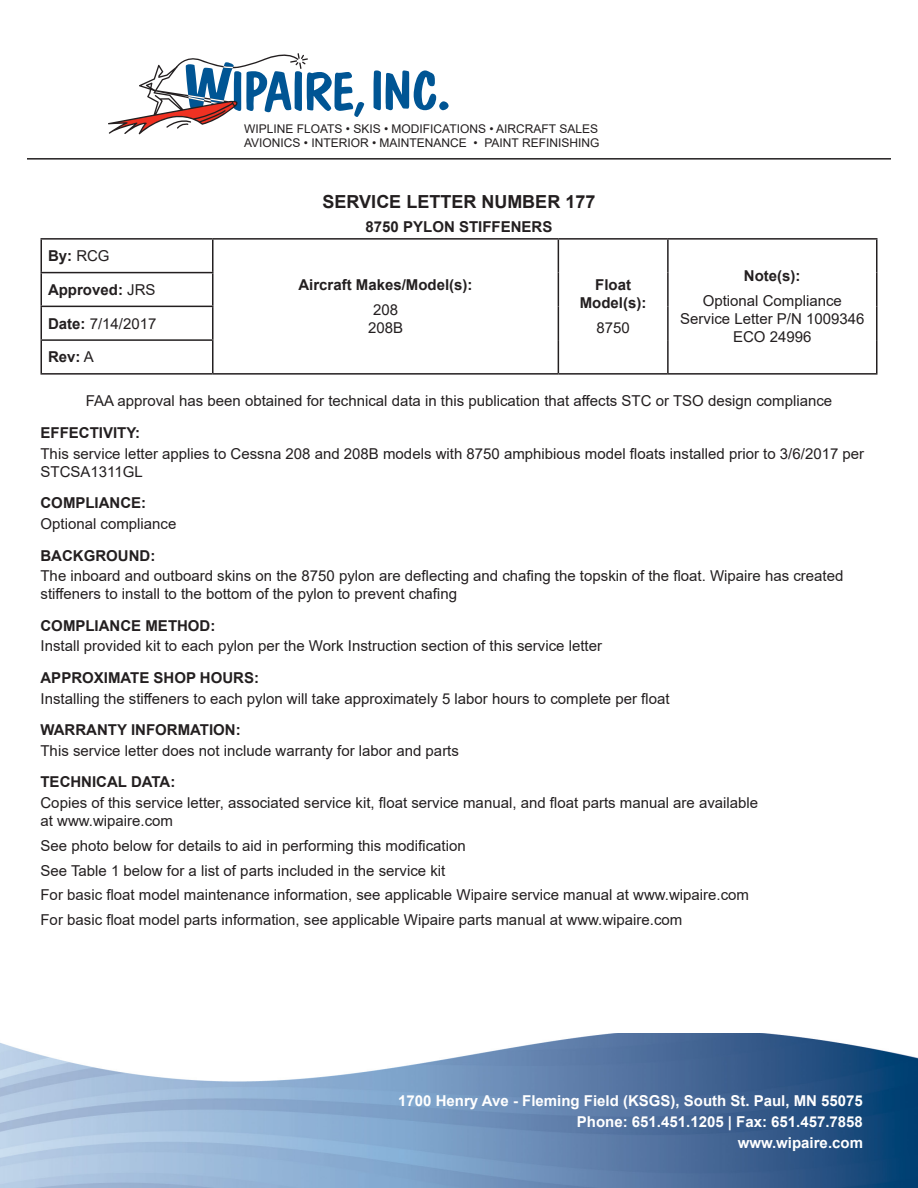
<style>
.page{position:relative;width:918px;height:1188px;background:#fff}
.page>*{position:absolute;margin:0;border:0;box-sizing:border-box;transform-origin:0 0}
.Table_Title_12_pt{font:700 18px "Arial";color:#231f20}
.Body{font:15px/18px "Arial";color:#231f20}
.Body_Centered{font:15px/18px "Arial";color:#231f20;text-align:center}
.Body_Centered-2{font:700 15px/18px "Arial";color:#231f20;text-align:center}
.t1{font:700 15px/21.3px "Arial";color:#fff;text-align:right}
.Body-2{font:700 15px "Arial";color:#231f20}
.Table_Header_10_pt{font:700 15px "Arial";color:#231f20}
.t2{font:12px/14.4px "Arial";color:#231f20}
.s1{font-weight:400}
.s2{font-weight:700}
</style>
<div class="page">
<svg style="left:374px;top:70px;width:62px;height:40px"></svg>
<svg style="left:439px;top:101px;width:10px;height:9px"></svg>
<svg style="left:108px;top:53px;width:256px;height:81px"></svg>
<hr style="left:27px;top:158px;width:864px;height:2px;background:#231f20">
<img style="left:0;top:1033px;width:918px;height:155px">
<hr style="left:40px;top:240px;width:2px;height:32px;background:#231f20">
<hr style="left:212px;top:240px;width:2px;height:32px;background:#231f20">
<hr style="left:558px;top:240px;width:1px;height:33px;background:#231f20">
<hr style="left:667px;top:240px;width:2px;height:33px;background:#231f20">
<hr style="left:876px;top:240px;width:2px;height:33px;background:#231f20">
<hr style="left:40px;top:272px;width:174px;height:1px;background:#231f20">
<hr style="left:40px;top:273px;width:2px;height:33px;background:#231f20">
<hr style="left:212px;top:273px;width:2px;height:33px;background:#231f20">
<hr style="left:558px;top:273px;width:1px;height:33px;background:#231f20">
<hr style="left:667px;top:273px;width:2px;height:33px;background:#231f20">
<hr style="left:876px;top:273px;width:2px;height:33px;background:#231f20">
<hr style="left:40px;top:306px;width:174px;height:1px;background:#231f20">
<hr style="left:40px;top:307px;width:2px;height:32px;background:#231f20">
<hr style="left:212px;top:307px;width:2px;height:32px;background:#231f20">
<hr style="left:558px;top:306px;width:1px;height:34px;background:#231f20">
<hr style="left:667px;top:306px;width:2px;height:34px;background:#231f20">
<hr style="left:876px;top:306px;width:2px;height:34px;background:#231f20">
<hr style="left:40px;top:339px;width:174px;height:2px;background:#231f20">
<hr style="left:40px;top:341px;width:2px;height:32px;background:#231f20">
<hr style="left:212px;top:341px;width:2px;height:32px;background:#231f20">
<hr style="left:558px;top:340px;width:1px;height:33px;background:#231f20">
<hr style="left:667px;top:340px;width:2px;height:33px;background:#231f20">
<hr style="left:876px;top:340px;width:2px;height:33px;background:#231f20">
<hr style="left:40px;top:373px;width:173px;height:2px;background:#231f20">
<hr style="left:213px;top:373px;width:345px;height:2px;background:#231f20">
<hr style="left:558px;top:373px;width:110px;height:2px;background:#231f20">
<hr style="left:668px;top:373px;width:210px;height:2px;background:#231f20">
<hr style="left:40px;top:238px;width:173px;height:2px;background:#231f20">
<hr style="left:213px;top:238px;width:345px;height:2px;background:#231f20">
<hr style="left:558px;top:238px;width:110px;height:2px;background:#231f20">
<hr style="left:668px;top:238px;width:210px;height:2px;background:#231f20">
<p class="t2" style="left:244px;top:121px;width:357px">WIPLINE FLOATS • SKIS • MODIFICATIONS • AIRCRAFT SALES<br>AVIONICS • INTERIOR • MAINTENANCE • PAINT REFINISHING</p>
<p class="Body-2" style="left:48px;top:245px;width:63px">By: <span class="s1">RCG</span></p>
<p class="Table_Title_12_pt" style="left:323px;top:189px;width:274px">SERVICE LETTER NUMBER 177</p>
<p class="Table_Header_10_pt" style="left:366px;top:216px;width:188px">8750 PYLON STIFFENERS</p>
<p class="Body_Centered-2" style="left:744px;top:267px;width:58px">Note(s):</p>
<p class="Body_Centered" style="left:680px;top:292px;width:186px">Optional Compliance<br>Service Letter P/N 1009346<br>ECO 24996</p>
<p class="Body_Centered-2" style="left:298px;top:276px;width:176px">Aircraft Makes/Model(s):</p>
<p class="Body_Centered" style="left:368px;top:301px;width:37px">208<br>208B</p>
<p class="Body_Centered-2" style="left:580px;top:276px;width:68px">Float<br>Model(s):</p>
<p class="Body_Centered" style="left:596px;top:319px;width:35px">8750</p>
<p class="Body-2" style="left:48px;top:279px;width:109px">Approved: <span class="s1">JRS</span></p>
<p class="Body" style="left:48px;top:314px;width:110px"><span class="s2">Date:</span> 7/14/2017</p>
<p class="Body-2" style="left:48px;top:347px;width:47px">Rev: <span class="s1">A</span></p>
<p class="Body_Centered" style="left:86px;top:392px;width:748px">FAA approval has been obtained for technical data in this publication that affects STC or TSO design compliance</p>
<p class="Body_Centered-2" style="left:40px;top:424px;width:101px">EFFECTIVITY:</p>
<p class="Body" style="left:40px;top:444px;width:825px">This service letter applies to Cessna 208 and 208B models with 8750 amphibious model floats installed prior to 3/6/2017 per<br>STCSA1311GL</p>
<p class="Body_Centered-2" style="left:40px;top:494px;width:107px">COMPLIANCE:</p>
<p class="Body" style="left:40px;top:515px;width:137px">Optional compliance</p>
<p class="Body_Centered-2" style="left:40px;top:546px;width:116px">BACKGROUND:</p>
<p class="Body" style="left:40px;top:567px;width:804px">The inboard and outboard skins on the 8750 pylon are deflecting and chafing the topskin of the float. Wipaire has created stiffeners to install to the bottom of the pylon to prevent chafing</p>
<p class="Body_Centered-2" style="left:40px;top:617px;width:176px">COMPLIANCE METHOD:</p>
<p class="Body" style="left:40px;top:637px;width:563px">Install provided kit to each pylon per the Work Instruction section of this service letter</p>
<p class="Body_Centered-2" style="left:40px;top:669px;width:220px">APPROXIMATE SHOP HOURS:</p>
<p class="Body" style="left:40px;top:689px;width:631px">Installing the stiffeners to each pylon will take approximately 5 labor hours to complete per float</p>
<p class="Body_Centered-2" style="left:40px;top:721px;width:202px">WARRANTY INFORMATION:</p>
<p class="Body" style="left:40px;top:741px;width:420px">This service letter does not include warranty for labor and parts</p>
<p class="Body_Centered-2" style="left:40px;top:773px;width:136px">TECHNICAL DATA:</p>
<p class="Body" style="left:40px;top:794px;width:719px">Copies of this service letter, associated service kit, float service manual, and float parts manual are available at www.wipaire.com</p>
<p class="Body" style="left:40px;top:836px;width:427px">See photo below for details to aid in performing this modification</p>
<p class="Body" style="left:40px;top:861px;width:406px">See Table 1 below for a list of parts included in the service kit</p>
<p class="Body" style="left:40px;top:886px;width:710px">For basic float model maintenance information, see applicable Wipaire service manual at www.wipaire.com</p>
<p class="Body" style="left:40px;top:911px;width:643px">For basic float model parts information, see applicable Wipaire parts manual at www.wipaire.com</p>
<p class="t1" style="left:398px;top:1090px;width:466px">1700 Henry Ave - Fleming Field (KSGS), South St. Paul, MN 55075<br>Phone: 651.451.1205 | Fax: 651.457.7858<br>www.wipaire.com</p>
</div>
